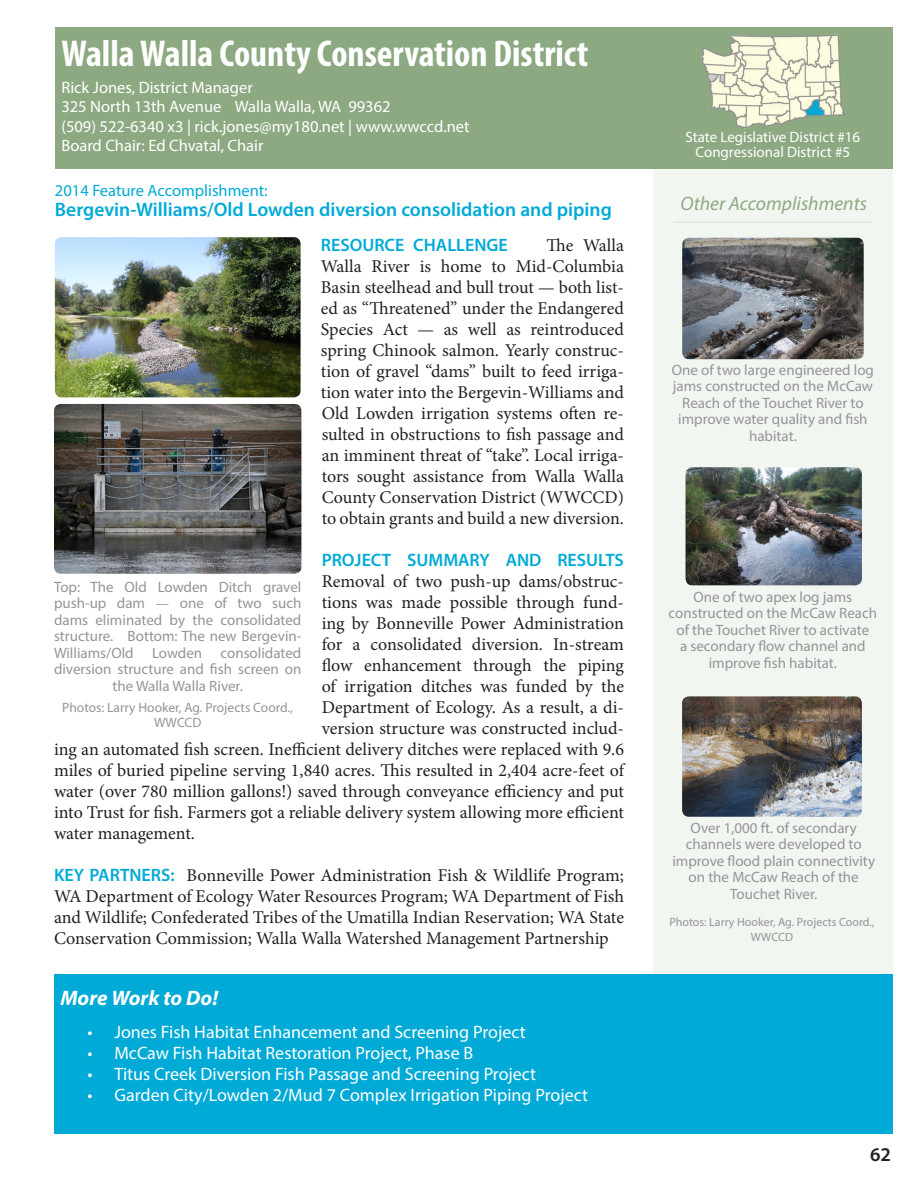
<style>
.page{position:relative;width:918px;height:1188px;background:#fff}
.page>*{position:absolute;margin:0;border:0;box-sizing:border-box;transform-origin:0 0}
.DistrictName{font:700 condensed 37.5px "Myriad Pro";color:#fff}
.t1{font:italic 700 21px "Myriad Pro";color:#fff}
.t2{font:600 19.5px "Myriad Pro";color:#00aad7}
.t3{font:italic 19.5px "Myriad Pro";color:#8da982}
.t4{font:600 19.5px "Myriad Pro";color:#231f20}
.Body{font:18px/21px "Minion Pro";color:#231f20;text-align:justify}
.t5{font:18px "Myriad Pro";color:#fff}
.Body-2{font:600 18px "Myriad Pro";color:#00aad7}
.DistrictContactInfo{font:16.5px "Myriad Pro";color:#fff}
.t6{font:16.5px "Myriad Pro";color:#00aad7}
.PhotoCaption{font:15px/16.5px "Myriad Pro";color:#939598;text-align:center}
.LegislativeInfo{font:15px "Myriad Pro";color:#fff}
.PhotoCaption-2{font:13.5px/15px "Myriad Pro";color:#939598;text-align:center}
.PhotoCaption-3{font:12px/15px "Myriad Pro";color:#939598;text-align:center}
.s1{font-family:"Myriad Pro";font-weight:600;color:#00aad7}
.s2{font-family:"Minion Pro"}
</style>
<div class="page">
<div style="left:653px;top:163px;width:240px;height:911px;background:#f2f6f1"></div>
<div style="left:56px;top:27px;width:837px;height:141px;background:#8da982"></div>
<hr style="left:674px;top:222px;width:198px;height:1px;background:#8da982">
<div style="left:54px;top:975px;width:839px;height:159px;background:#00aad7"></div>
<img style="left:701px;top:34px;width:144px;height:95px">
<img style="left:54px;top:404px;width:247px;height:170px">
<img style="left:55px;top:237px;width:246px;height:160px">
<img style="left:682px;top:238px;width:182px;height:121px">
<img style="left:686px;top:467px;width:176px;height:118px">
<img style="left:682px;top:696px;width:180px;height:121px">
<p class="DistrictName" style="left:61px;top:30px;width:528px">Walla Walla County Conservation District</p>
<p class="DistrictContactInfo" style="left:61px;top:77px;width:193px">Rick Jones, District Manager</p>
<p class="DistrictContactInfo" style="left:61px;top:97px;width:331px">325 North 13th Avenue Walla Walla, WA 99362</p>
<p class="DistrictContactInfo" style="left:61px;top:116px;width:410px">(509) 522-6340 x3 | rick.jones@my180.net | www.wwccd.net</p>
<p class="DistrictContactInfo" style="left:61px;top:136px;width:204px">Board Chair: Ed Chvatal, Chair</p>
<p class="t6" style="left:55px;top:180px;width:214px">2014 Feature Accomplishment:</p>
<p class="t2" style="left:55px;top:197px;width:558px">Bergevin-Williams/Old Lowden diversion consolidation and piping</p>
<p class="Body" style="left:321px;top:235px;width:305px;text-indent:226px">The Walla Walla River is home to Mid-Columbia Basin steelhead and bull trout — both list&shy;ed as “Threatened” under the Endangered Species Act — as well as reintroduced spring Chinook salmon. Yearly construc&shy;tion of gravel “dams” built to feed irriga&shy;tion water into the Bergevin-Williams and Old Lowden irrigation systems often re&shy;sulted in obstructions to fish passage and an imminent threat of “take”. Local irriga&shy;tors sought assistance from Walla Walla County Conservation District (WWCCD) to obtain grants and build a new diversion.</p>
<p class="Body-2" style="left:322px;top:549px;width:304px">PROJECT SUMMARY AND RESULTS</p>
<p class="Body" style="left:322px;top:571px;width:304px">Removal of two push-up dams/obstruc-</p>
<p class="Body" style="left:322px;top:592px;width:304px">tions was made possible through fund-</p>
<p class="Body" style="left:322px;top:613px;width:304px">ing by Bonneville Power Administration</p>
<p class="Body" style="left:322px;top:634px;width:304px">for a consolidated diversion. In-stream</p>
<p class="Body" style="left:322px;top:655px;width:304px">flow enhancement through the piping</p>
<p class="Body" style="left:322px;top:676px;width:304px">of irrigation ditches was funded by the</p>
<p class="Body" style="left:322px;top:697px;width:304px">Department of Ecology. As a result, a di-</p>
<p class="Body" style="left:322px;top:718px;width:304px">version structure was constructed includ-</p>
<p class="Body" style="left:54px;top:739px;width:572px">ing an automated fish screen. Inefficient delivery ditches were replaced with 9.6</p>
<p class="Body" style="left:54px;top:760px;width:572px">miles of buried pipeline serving 1,840 acres. This resulted in 2,404 acre-feet of</p>
<p class="Body" style="left:54px;top:781px;width:571px">water (over 780 million gallons!) saved through conveyance efficiency and put</p>
<p class="Body" style="left:54px;top:802px;width:571px">into Trust for fish. Farmers got a reliable delivery system allowing more efficient</p>
<p class="Body" style="left:54px;top:823px;width:143px">water management.</p>
<p class="Body" style="left:54px;top:865px;width:572px"><span class="s1">KEY PARTNERS:</span> Bonneville Power Administration Fish &amp; Wildlife Program; WA Department of Ecology Water Resources Program; WA Department of Fish and Wildlife; Confederated Tribes of the Umatilla Indian Reservation; WA State Conservation Commission; Walla Walla Watershed Management Partnership</p>
<p class="Body-2" style="left:321px;top:234px;width:189px">RESOURCE CHALLENGE</p>
<p class="PhotoCaption" style="left:54px;top:578px;width:249px">Top: The Old Lowden Ditch gravel push-up dam <span class="s2">—</span> one of two such dams eliminated by the consolidated structure. Bottom: The new Bergevin-<br>Williams/Old Lowden consolidated diversion structure and fish screen on the Walla Walla River.</p>
<p class="PhotoCaption-2" style="left:62px;top:699px;width:232px">Photos: Larry Hooker, Ag. Projects Coord.,<br>WWCCD</p>
<p class="t1" style="left:60px;top:984px;width:159px">More Work to Do!</p>
<p class="t5" style="left:87px;top:1021px;width:440px">• Jones Fish Habitat Enhancement and Screening Project</p>
<p class="t5" style="left:87px;top:1042px;width:387px">• McCaw Fish Habitat Restoration Project, Phase B</p>
<p class="t5" style="left:87px;top:1063px;width:450px">• Titus Creek Diversion Fish Passage and Screening Project</p>
<p class="t5" style="left:87px;top:1084px;width:502px">• Garden City/Lowden 2/Mud 7 Complex Irrigation Piping Project</p>
<p class="LegislativeInfo" style="left:685px;top:127px;width:176px">State Legislative District #16</p>
<p class="LegislativeInfo" style="left:696px;top:142px;width:156px">Congressional District #5</p>
<p class="t3" style="left:680px;top:191px;width:188px">Other Accomplishments</p>
<p class="PhotoCaption" style="left:672px;top:361px;width:204px">One of two large engineered log jams constructed on the McCaw<br>Reach of the Touchet River to improve water quality and fish habitat.</p>
<p class="PhotoCaption" style="left:669px;top:588px;width:210px">One of two apex log jams constructed on the McCaw Reach of the Touchet River to activate<br>a secondary flow channel and improve fish habitat.</p>
<p class="PhotoCaption" style="left:672px;top:819px;width:204px">Over 1,000 ft. of secondary channels were developed to improve flood plain connectivity on the McCaw Reach of the<br>Touchet River.</p>
<p class="PhotoCaption-3" style="left:669px;top:914px;width:207px">Photos: Larry Hooker, Ag. Projects Coord.,<br>WWCCD</p>
<p class="t4" style="left:870px;top:1142px;width:22px">62</p>
</div>
